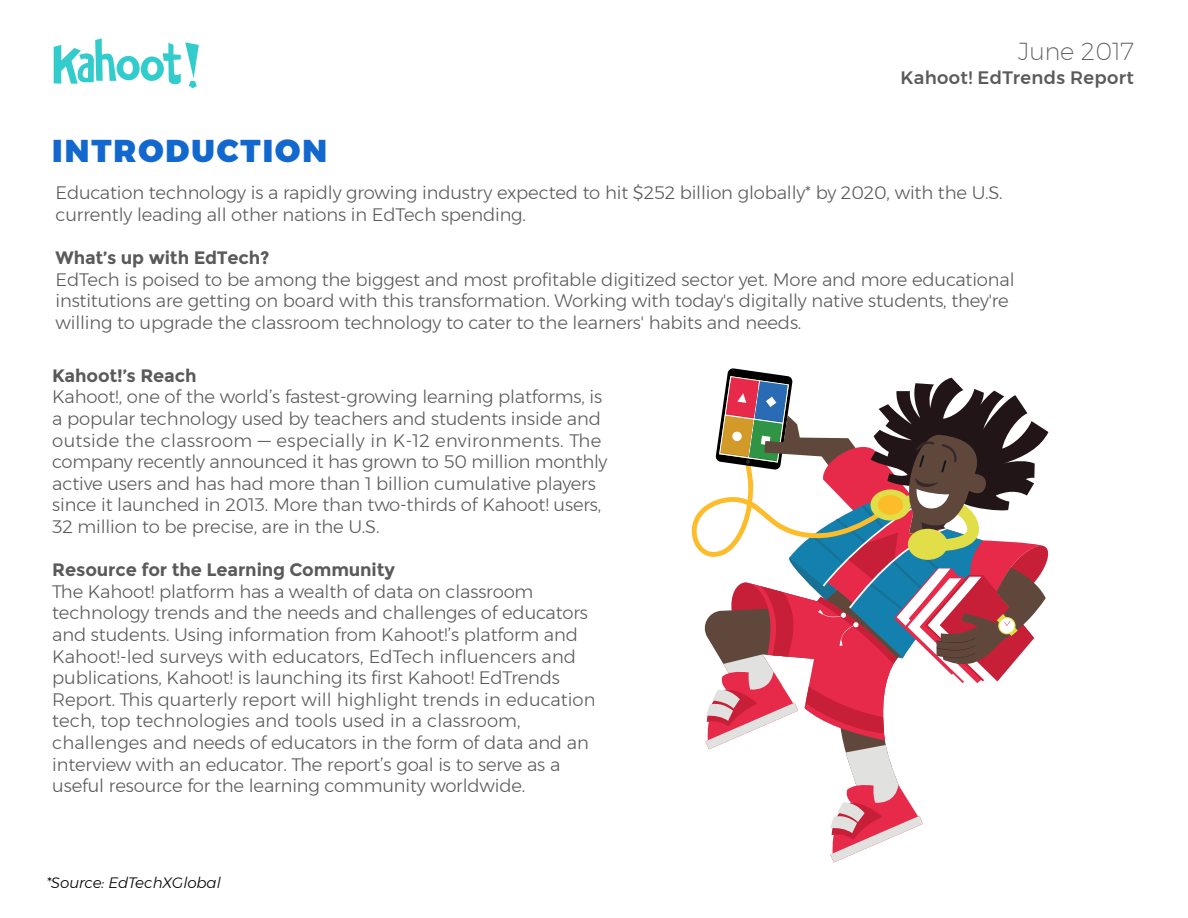
<style>
.page{position:relative;width:1188px;height:918px;background:#fff}
.page>*{position:absolute;margin:0;border:0;box-sizing:border-box;transform-origin:0 0}
.t1{font:900 31.5px "Montserrat";letter-spacing:.065em;color:#1368ce}
.t2{font:200 24px "Montserrat";color:#5a5a5a}
.t3{font:300 18px/21.6px "Montserrat";letter-spacing:-.01em;color:#5a5a5a}
.t4{font:700 18px "Montserrat";letter-spacing:-.01em;color:#5a5a5a}
.t5{font:500 18px "Montserrat";letter-spacing:.02em;color:#5a5a5a}
.t6{font:italic 300 15px "Montserrat";letter-spacing:-.01em;color:#000}
</style>
<div class="page">
<svg style="left:54px;top:38px;width:145px;height:50px"></svg>
<svg style="left:691px;top:368px;width:358px;height:495px"></svg>
<h1 class="t1" style="left:52px;top:125px;width:276px">INTRODUCTION</h1>
<h2 class="t2" style="left:1018px;top:34px;width:117px">June 2017</h2>
<p class="t5" style="left:900px;top:64px;width:235px">Kahoot! EdTrends Report</p>
<p class="t3" style="left:56px;top:182px;width:949px">Education technology is a rapidly growing industry expected to hit $252 billion globally* by 2020, with the U.S. currently leading all other nations in EdTech spending.</p>
<p class="t4" style="left:56px;top:247px;width:216px">What’s up with EdTech?</p>
<p class="t3" style="left:56px;top:268px;width:961px">EdTech is poised to be among the biggest and most profitable digitized sector yet. More and more educational institutions are getting on board with this transformation. Working with today's digitally native students, they're willing to upgrade the classroom technology to cater to the learners' habits and needs.</p>
<p class="t4" style="left:52px;top:365px;width:146px">Kahoot!’s Reach</p>
<p class="t3" style="left:52px;top:386px;width:557px">Kahoot!, one of the world’s fastest-growing learning platforms, is a popular technology used by teachers and students inside and outside the classroom — especially in K-12 environments. The company recently announced it has grown to 50 million monthly active users and has had more than 1 billion cumulative players since it launched in 2013. More than two-thirds of Kahoot! users, 32 million to be precise, are in the U.S.</p>
<p class="t4" style="left:52px;top:559px;width:344px">Resource for the Learning Community</p>
<p class="t3" style="left:52px;top:580px;width:545px">The Kahoot! platform has a wealth of data on classroom technology trends and the needs and challenges of educators and students. Using information from Kahoot!’s platform and Kahoot!-led surveys with educators, EdTech influencers and publications, Kahoot! is launching its first Kahoot! EdTrends Report. This quarterly report will highlight trends in education tech, top technologies and tools used in a classroom, challenges and needs of educators in the form of data and an interview with an educator. The report’s goal is to serve as a useful resource for the learning community worldwide.</p>
<p class="t6" style="left:46px;top:871px;width:176px">*Source: EdTechXGlobal</p>
</div>
